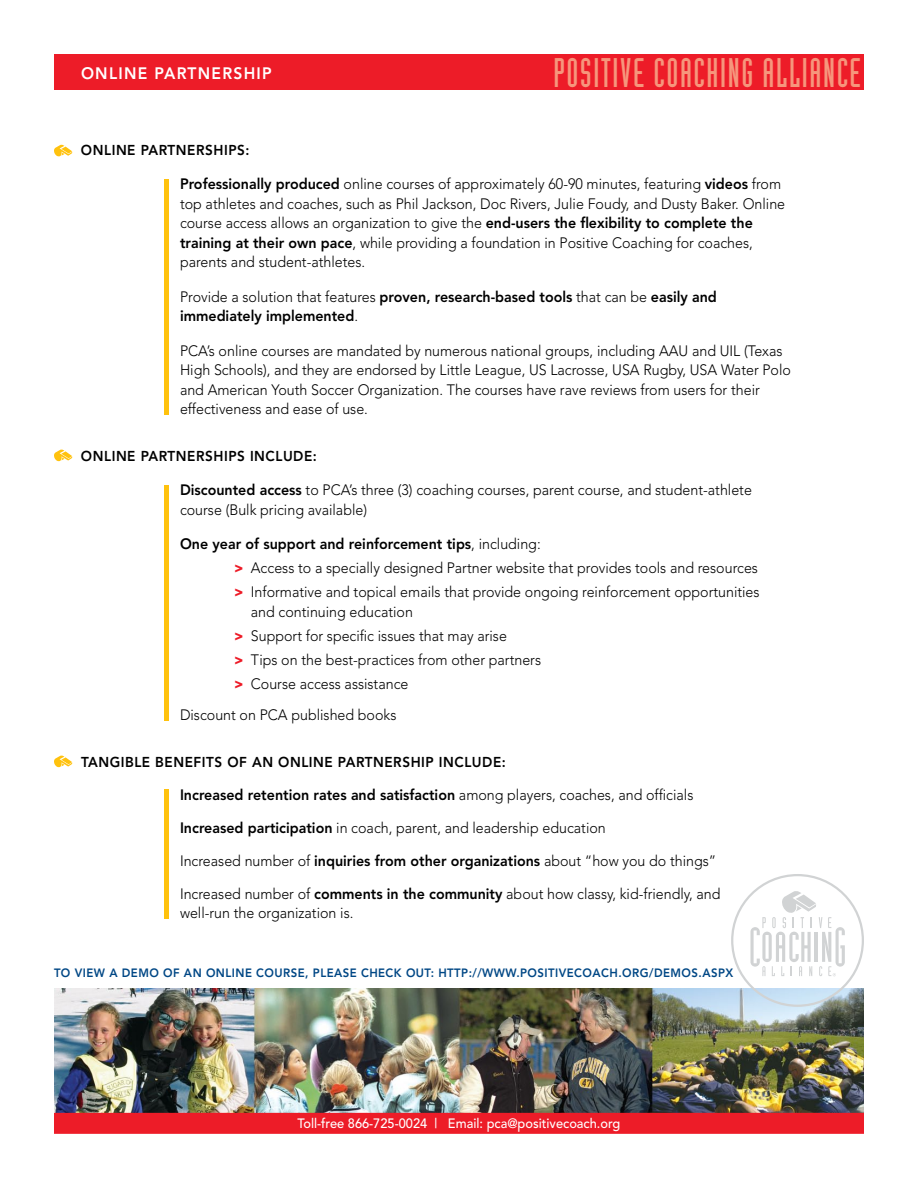
<style>
.page{position:relative;width:918px;height:1188px;background:#fff}
.page>*{position:absolute;margin:0;border:0;box-sizing:border-box;transform-origin:0 0}
.t1{font:40.5px "Industria Solid";letter-spacing:.04em;color:#f6967c}
.t2{font:800 16.5px "Avenir";letter-spacing:.08em;color:#fff;scale:.95 1}
.text{font:300 15px/19.5px "Avenir";color:#000;scale:.95 1}
.interior_bulleted_li{font:300 15px/19.5px "Avenir";color:#000;scale:.95 1}
.text-2{font:800 15px/19.5px "Avenir";color:#000;scale:.95 1}
.subhead_a{font:800 14.25px "Avenir";letter-spacing:.04em;color:#000;scale:.95 1}
.t3{font:500 13.5px "Avenir";color:#fff;scale:.95 1}
.subhead_a-2{font:800 12px "Avenir";letter-spacing:.04em;color:#004785;scale:.95 1}
.s1{font-weight:800}
.s2{font-weight:300}
.s3{font-weight:900;color:#ed1c28}
</style>
<div class="page">
<div style="left:54px;top:54px;width:810px;height:36px;background:#ed1c28"></div>
<img style="left:54px;top:988px;width:810px;height:125px">
<svg style="left:750px;top:891px;width:95px;height:85px"></svg>
<svg style="left:54px;top:145px;width:18px;height:11px"></svg>
<svg style="left:54px;top:450px;width:18px;height:11px"></svg>
<svg style="left:54px;top:756px;width:18px;height:11px"></svg>
<div style="left:54px;top:1113px;width:810px;height:21px;background:#ed1c28"></div>
<hr style="left:164px;top:179px;width:4px;height:235px;background:#ffc20e">
<hr style="left:164px;top:485px;width:4px;height:235px;background:#ffc20e">
<hr style="left:164px;top:789px;width:4px;height:129px;background:#ffc20e">
<p class="t2" style="left:81px;top:63px;width:202px">ONLINE PARTNERSHIP</p>
<p class="t1" style="left:554px;top:51px;width:309px">POSITIVE COACHING ALLIANCE</p>
<p class="subhead_a" style="left:81px;top:141px;width:179px">ONLINE PARTNERSHIPS:</p>
<p class="text" style="left:180px;top:174px;width:639px"><span class="s1">Professionally produced</span> online courses of approximately 60-90 minutes, featuring <span class="s1">videos</span> from top athletes and coaches, such as Phil Jackson, Doc Rivers, Julie Foudy, and Dusty Baker. Online course access allows an organization to give the <span class="s1">end-users the flexibility to complete the training at their own pace</span>, while providing a foundation in Positive Coaching for coaches, parents and student-athletes.</p>
<p class="text-2" style="left:180px;top:287px;width:567px"><span class="s2">Provide a solution that features</span> proven, research-based tools <span class="s2">that can be</span> easily and immediately implemented<span class="s2">.</span></p>
<p class="text" style="left:180px;top:341px;width:645px">PCA’s online courses are mandated by numerous national groups, including AAU and UIL (Texas High Schools), and they are endorsed by Little League, US Lacrosse, USA Rugby, USA Water Polo and American Youth Soccer Organization. The courses have rave reviews from users for their effectiveness and ease of use.</p>
<p class="subhead_a" style="left:81px;top:447px;width:250px">ONLINE PARTNERSHIPS INCLUDE:</p>
<p class="text" style="left:180px;top:480px;width:604px"><span class="s1">Discounted access</span> to PCA’s three (3) coaching courses, parent course, and student-athlete course (Bulk pricing available)</p>
<p class="text-2" style="left:180px;top:534px;width:381px">One year of support and reinforcement tips<span class="s2">, including:</span></p>
<p class="interior_bulleted_li" style="left:234px;top:558px;width:553px"><span class="s3">&gt;</span> Access to a specially designed Partner website that provides tools and resources</p>
<p class="interior_bulleted_li" style="left:251px;top:582px;width:537px;text-indent:-17px"><span class="s3">&gt;</span> Informative and topical emails that provide ongoing reinforcement opportunities and continuing education</p>
<p class="interior_bulleted_li" style="left:234px;top:626px;width:289px"><span class="s3">&gt;</span> Support for specific issues that may arise</p>
<p class="interior_bulleted_li" style="left:234px;top:650px;width:325px"><span class="s3">&gt;</span> Tips on the best-practices from other partners</p>
<p class="interior_bulleted_li" style="left:234px;top:674px;width:185px"><span class="s3">&gt;</span> Course access assistance</p>
<p class="text" style="left:180px;top:705px;width:229px">Discount on PCA published books</p>
<p class="subhead_a" style="left:81px;top:753px;width:449px">TANGIBLE BENEFITS OF AN ONLINE PARTNERSHIP INCLUDE:</p>
<p class="text-2" style="left:180px;top:785px;width:542px">Increased retention rates and satisfaction <span class="s2">among players, coaches, and officials</span></p>
<p class="text" style="left:180px;top:818px;width:450px"><span class="s1">Increased participation</span> in coach, parent, and leadership education</p>
<p class="text" style="left:180px;top:851px;width:566px">Increased number of <span class="s1">inquiries from other organizations</span> about “how you do things”</p>
<p class="text" style="left:180px;top:884px;width:571px">Increased number of <span class="s1">comments in the community</span> about how classy, kid-friendly, and well-run the organization is.</p>
<p class="subhead_a-2" style="left:54px;top:966px;width:717px">TO VIEW A DEMO OF AN ONLINE COURSE, PLEASE CHECK OUT: HTTP://WWW.POSITIVECOACH.ORG/DEMOS.ASPX</p>
<p class="t3" style="left:297px;top:1115px;width:341px">Toll-free 866-725-0024 | Email: pca@positivecoach.org</p>
</div>
